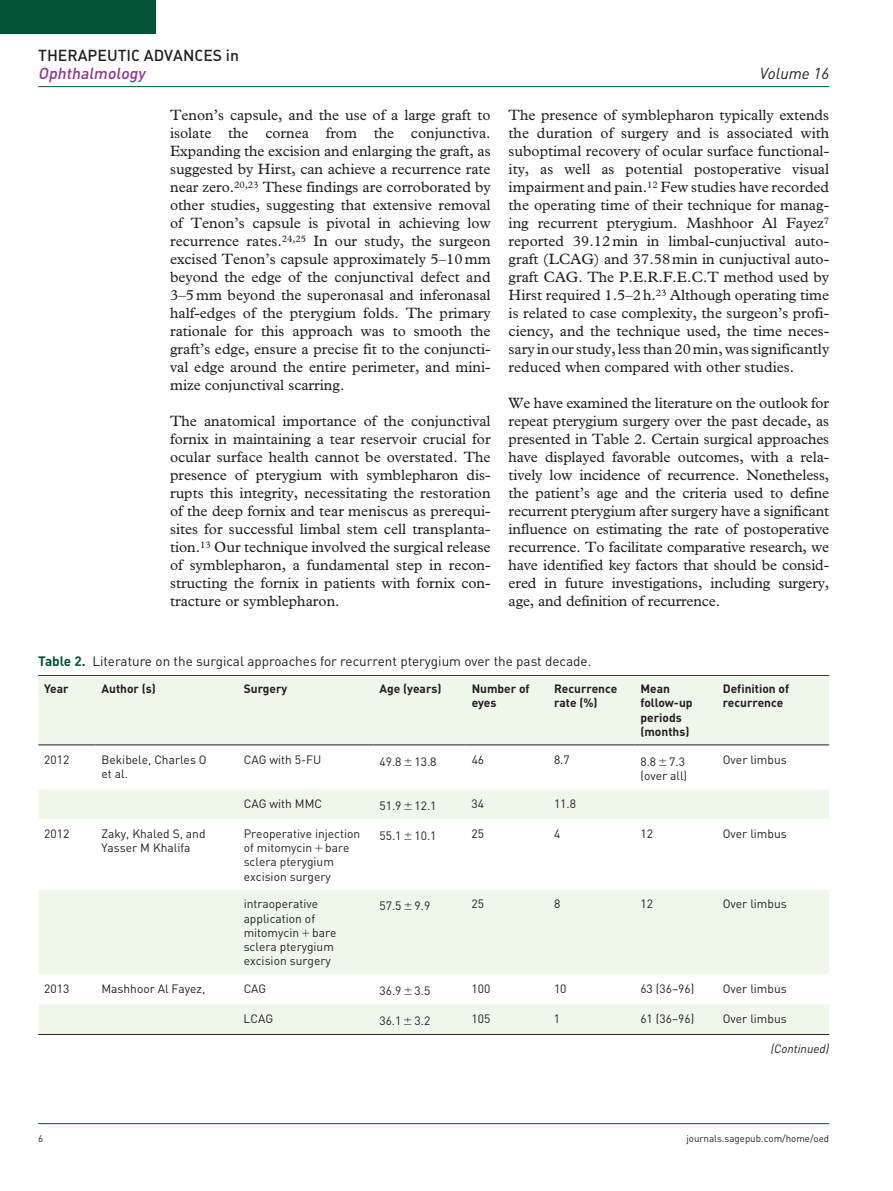
<style>
.page{position:relative;width:893px;height:1191px;background:#fff}
.page>*{position:absolute;margin:0;border:0;box-sizing:border-box;transform-origin:0 0}
.t1{font:15.75px "DIN Medium Alternate";color:#231f20}
.t2{font:italic 15.75px "DIN Medium Alternate";color:#903393}
.t3{font:italic 15.75px "DIN";color:#231f20}
.t4{font:15px/18px "Plantin Std";color:#231f20;text-align:justify}
.t5{font:13.5px "DIN";color:#231f20}
.t6{font:12px/14.2px "DIN";color:#231f20}
.t7{font:700 12px/14.2px "DIN";color:#231f20}
.t8{font:italic 12px "DIN";color:#231f20}
.t9{font:9.75px "DIN";color:#231f20}
.s1{font-weight:700;color:#015436}
</style>
<div class="page">
<hr style="left:38px;top:86px;width:791px;height:1px;background:#015436">
<hr style="left:38px;top:1123px;width:791px;height:1px;background:#015436">
<div style="left:0;top:0;width:155px;height:34px;background:#015436"></div>
<hr style="left:38px;top:675px;width:791px;height:1px;background:#231f20">
<div style="left:38px;top:676px;width:791px;height:358px;background:#eff7ea"></div>
<svg style="left:38px;top:745px;width:791px;height:259px"></svg>
<hr style="left:38px;top:744px;width:58px;height:1px;background:#231f20">
<hr style="left:96px;top:744px;width:142px;height:1px;background:#231f20">
<hr style="left:238px;top:744px;width:135px;height:1px;background:#231f20">
<hr style="left:374px;top:744px;width:92px;height:1px;background:#231f20">
<hr style="left:466px;top:744px;width:82px;height:1px;background:#231f20">
<hr style="left:548px;top:744px;width:86px;height:1px;background:#231f20">
<hr style="left:634px;top:744px;width:83px;height:1px;background:#231f20">
<hr style="left:717px;top:744px;width:112px;height:1px;background:#231f20">
<hr style="left:38px;top:1034px;width:791px;height:1px;background:#231f20">
<svg style="left:404px;top:758px;width:8px;height:7px"></svg>
<svg style="left:659px;top:758px;width:7px;height:7px"></svg>
<svg style="left:404px;top:802px;width:8px;height:7px"></svg>
<svg style="left:315px;top:844px;width:7px;height:7px"></svg>
<svg style="left:404px;top:832px;width:8px;height:7px"></svg>
<svg style="left:302px;top:929px;width:7px;height:7px"></svg>
<svg style="left:404px;top:903px;width:8px;height:7px"></svg>
<svg style="left:404px;top:987px;width:8px;height:7px"></svg>
<svg style="left:404px;top:1017px;width:7px;height:7px"></svg>
<p class="t1" style="left:38px;top:45px;width:202px">THERAPEUTIC ADVANCES IN</p>
<p class="t2" style="left:38px;top:63px;width:108px">Ophthalmology</p>
<p class="t4" style="left:170px;top:106px;width:322px">Tenon’s capsule, and the use of a large graft to isolate the cornea from the conjunctiva.<br>Expanding the excision and enlarging the graft, as suggested by Hirst, can achieve a recurrence rate near zero.<sup>20,23</sup> These findings are corroborated by other studies, suggesting that extensive removal of Tenon’s capsule is pivotal in achieving low recurrence rates.<sup>24,25</sup> In our study, the surgeon excised Tenon’s capsule approximately 5–10mm beyond the edge of the conjunctival defect and 3–5mm beyond the superonasal and inferonasal half-edges of the pterygium folds. The primary rationale for this approach was to smooth the graft’s edge, ensure a precise fit to the conjuncti&shy;val edge around the entire perimeter, and mini&shy;mize conjunctival scarring.</p>
<p class="t4" style="left:170px;top:412px;width:322px">The anatomical importance of the conjunctival fornix in maintaining a tear reservoir crucial for ocular surface health cannot be overstated. The presence of pterygium with symblepharon dis&shy;rupts this integrity, necessitating the restoration of the deep fornix and tear meniscus as prerequi&shy;sites for successful limbal stem cell transplanta&shy;tion.<sup>13</sup> Our technique involved the surgical release of symblepharon, a fundamental step in recon&shy;structing the fornix in patients with fornix con&shy;tracture or symblepharon.</p>
<p class="t3" style="left:760px;top:63px;width:71px">Volume 16</p>
<p class="t4" style="left:509px;top:106px;width:322px">The presence of symblepharon typically extends the duration of surgery and is associated with suboptimal recovery of ocular surface functional&shy;ity, as well as potential postoperative visual impairment and pain.<sup>12</sup> Few studies have recorded the operating time of their technique for manag&shy;ing recurrent pterygium. Mashhoor Al Fayez<sup>7 </sup>reported 39.12min in limbal-cunjuctival auto&shy;graft (LCAG) and 37.58min in cunjuctival auto&shy;graft CAG. The P.E.R.F.E.C.T method used by Hirst required 1.5–2h.<sup>23</sup> Although operating time is related to case complexity, the surgeon’s profi&shy;ciency, and the technique used, the time neces&shy;sary in our study, less than 20min, was significantly reduced when compared with other studies.</p>
<p class="t4" style="left:509px;top:394px;width:322px">We have examined the literature on the outlook for repeat pterygium surgery over the past decade, as presented in Table 2. Certain surgical approaches have displayed favorable outcomes, with a rela&shy;tively low incidence of recurrence. Nonetheless, the patient’s age and the criteria used to define recurrent pterygium after surgery have a significant influence on estimating the rate of postoperative recurrence. To facilitate comparative research, we have identified key factors that should be consid&shy;ered in future investigations, including surgery, age, and definition of recurrence.</p>
<p class="t5" style="left:38px;top:653px;width:555px"><span class="s1">Table 2.</span> Literature on the surgical approaches for recurrent pterygium over the past decade.</p>
<p class="t7" style="left:44px;top:681px;width:26px">Year</p>
<p class="t7" style="left:102px;top:681px;width:56px">Author (s)</p>
<p class="t7" style="left:244px;top:681px;width:45px">Surgery</p>
<p class="t7" style="left:379px;top:681px;width:63px">Age (years)</p>
<p class="t7" style="left:472px;top:681px;width:60px">Number of eyes</p>
<p class="t7" style="left:554px;top:681px;width:65px">Recurrence rate (%)</p>
<p class="t7" style="left:640px;top:681px;width:54px">Mean follow-up periods (months)</p>
<p class="t7" style="left:723px;top:681px;width:68px">Definition of recurrence</p>
<p class="t6" style="left:44px;top:752px;width:27px">2012</p>
<p class="t6" style="left:101px;top:752px;width:107px">Bekibele, Charles O et al.</p>
<p class="t6" style="left:244px;top:752px;width:79px">CAG with 5-FU</p>
<p class="t6" style="left:379px;top:754px;width:59px">49.8 13.8</p>
<p class="t6" style="left:472px;top:752px;width:14px">46</p>
<p class="t6" style="left:554px;top:752px;width:17px">8.7</p>
<p class="t6" style="left:640px;top:754px;width:48px">8.8 7.3 (over all)</p>
<p class="t6" style="left:723px;top:752px;width:65px">Over limbus</p>
<p class="t6" style="left:244px;top:796px;width:80px">CAG with MMC</p>
<p class="t6" style="left:379px;top:798px;width:59px">51.9 12.1</p>
<p class="t6" style="left:472px;top:796px;width:14px">34</p>
<p class="t6" style="left:554px;top:796px;width:24px">11.8</p>
<p class="t6" style="left:44px;top:826px;width:27px">2012</p>
<p class="t6" style="left:101px;top:826px;width:106px">Zaky, Khaled S, and<br>Yasser M Khalifa</p>
<p class="t6" style="left:244px;top:826px;width:118px">Preoperative injection of mitomycin bare sclera pterygium excision surgery</p>
<p class="t6" style="left:379px;top:828px;width:59px">55.1 10.1</p>
<p class="t6" style="left:472px;top:826px;width:14px">25</p>
<p class="t6" style="left:554px;top:826px;width:8px">4</p>
<p class="t6" style="left:640px;top:826px;width:14px">12</p>
<p class="t6" style="left:723px;top:826px;width:65px">Over limbus</p>
<p class="t6" style="left:244px;top:896px;width:94px">intraoperative application of mitomycin bare sclera pterygium excision surgery</p>
<p class="t6" style="left:379px;top:898px;width:52px">57.5 9.9</p>
<p class="t6" style="left:472px;top:896px;width:14px">25</p>
<p class="t6" style="left:554px;top:896px;width:8px">8</p>
<p class="t6" style="left:640px;top:896px;width:14px">12</p>
<p class="t6" style="left:723px;top:896px;width:65px">Over limbus</p>
<p class="t6" style="left:44px;top:981px;width:27px">2013</p>
<p class="t6" style="left:101px;top:981px;width:105px">Mashhoor Al Fayez,</p>
<p class="t6" style="left:244px;top:981px;width:24px">CAG</p>
<p class="t6" style="left:379px;top:983px;width:52px">36.9 3.5</p>
<p class="t6" style="left:472px;top:981px;width:20px">100</p>
<p class="t6" style="left:554px;top:981px;width:14px">10</p>
<p class="t6" style="left:640px;top:981px;width:55px">63 (36–96)</p>
<p class="t6" style="left:723px;top:981px;width:65px">Over limbus</p>
<p class="t6" style="left:244px;top:1011px;width:31px">LCAG</p>
<p class="t6" style="left:379px;top:1013px;width:52px">36.1 3.2</p>
<p class="t6" style="left:472px;top:1011px;width:20px">105</p>
<p class="t6" style="left:554px;top:1011px;width:8px">1</p>
<p class="t6" style="left:640px;top:1011px;width:55px">61 (36–96)</p>
<p class="t6" style="left:723px;top:1011px;width:65px">Over limbus</p>
<p class="t8" style="left:771px;top:1041px;width:60px">(Continued)</p>
<p class="t9" style="left:38px;top:1132px;width:7px">6</p>
<p class="t9" style="left:686px;top:1132px;width:144px">journals.sagepub.com/home/oed</p>
</div>
